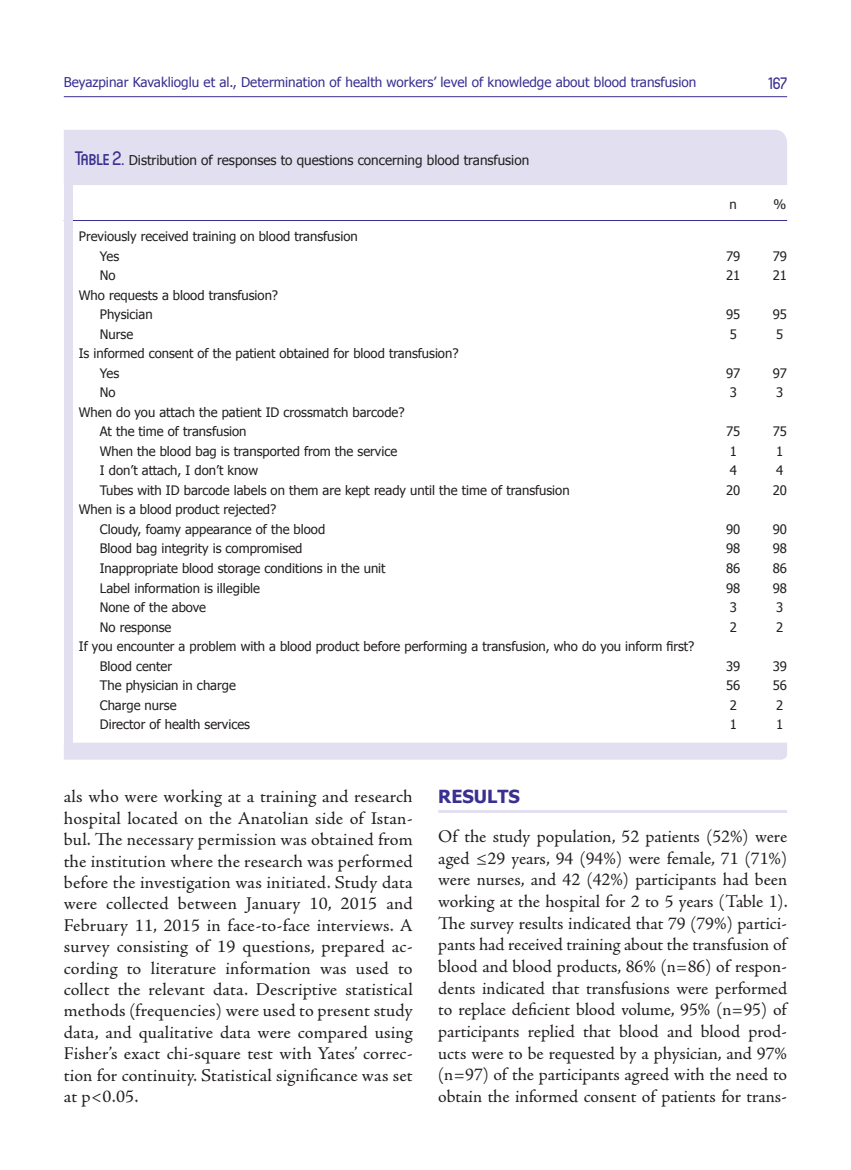
<style>
.page{position:relative;width:851px;height:1170px;background:#fff}
.page>*{position:absolute;margin:0;border:0;box-sizing:border-box;transform-origin:0 0}
.t1{font:18px/21.5px "Adobe Jenson Pro";color:#231f20;text-align:justify}
.t2{font:700 18px "Tahoma";color:#3a3091}
.t3{font:500 16.5px "Circula";color:#3a3091}
.t4{font:13.5px "Tahoma";color:#3a3091}
.t5{font:13.5px "Tahoma";color:#231f20}
.t6{font:13.05px/19.5px "Tahoma";color:#231f20}
.s1{font-family:"Circula";font-weight:500;font-size:19.5px;color:#3a3091}
</style>
<div class="page">
<hr style="left:438px;top:810px;width:349px;height:3px;background:#e2e0f0">
<hr style="left:64px;top:96px;width:723px;height:1px;background:#3a3091">
<div style="left:64px;top:742px;width:723px;height:17px;background:#e2e0f0"></div>
<div style="left:64px;top:130px;width:723px;height:55px;background:#e2e0f0"></div>
<hr style="left:64px;top:220px;width:723px;height:1px;background:#3a3091">
<div style="left:64px;top:179px;width:8px;height:572px;background:#e2e0f0"></div>
<p class="t4" style="left:64px;top:73px;width:634px">Beyazpinar Kavaklioglu et al., Determination of health workers’ level of knowledge about blood transfusion</p>
<p class="t3" style="left:768px;top:73px;width:20px">167</p>
<p class="t5" style="left:75px;top:151px;width:456px"><span class="s1">Table 2.</span> Distribution of responses to questions concerning blood transfusion</p>
<p class="t6" style="left:100px;top:226px;width:259px;text-indent:-21px">Previously received training on blood transfusion<br>Yes</p>
<p class="t6" style="left:729px;top:194px;width:9px">n</p>
<p class="t6" style="left:773px;top:194px;width:14px">%</p>
<p class="t6" style="left:726px;top:246px;width:16px">79</p>
<p class="t6" style="left:772px;top:246px;width:16px">79</p>
<p class="t6" style="left:100px;top:265px;width:17px">No</p>
<p class="t6" style="left:726px;top:265px;width:16px">21</p>
<p class="t6" style="left:772px;top:265px;width:16px">21</p>
<p class="t6" style="left:100px;top:285px;width:180px;text-indent:-21px">Who requests a blood transfusion?<br>Physician</p>
<p class="t6" style="left:726px;top:304px;width:16px">95</p>
<p class="t6" style="left:772px;top:304px;width:16px">95</p>
<p class="t6" style="left:100px;top:324px;width:35px">Nurse</p>
<p class="t6" style="left:729px;top:324px;width:9px">5</p>
<p class="t6" style="left:776px;top:324px;width:9px">5</p>
<p class="t6" style="left:100px;top:343px;width:360px;text-indent:-21px">Is informed consent of the patient obtained for blood transfusion?<br>Yes</p>
<p class="t6" style="left:726px;top:363px;width:16px">97</p>
<p class="t6" style="left:772px;top:363px;width:16px">97</p>
<p class="t6" style="left:100px;top:382px;width:17px">No</p>
<p class="t6" style="left:729px;top:382px;width:9px">3</p>
<p class="t6" style="left:776px;top:382px;width:9px">3</p>
<p class="t6" style="left:100px;top:402px;width:306px;text-indent:-21px">When do you attach the patient ID crossmatch barcode?<br>At the time of transfusion</p>
<p class="t6" style="left:726px;top:421px;width:16px">75</p>
<p class="t6" style="left:772px;top:421px;width:16px">75</p>
<p class="t6" style="left:100px;top:441px;width:299px">When the blood bag is transported from the service</p>
<p class="t6" style="left:729px;top:441px;width:9px">1</p>
<p class="t6" style="left:776px;top:441px;width:9px">1</p>
<p class="t6" style="left:100px;top:460px;width:160px">I don’t attach, I don’t know</p>
<p class="t6" style="left:729px;top:460px;width:9px">4</p>
<p class="t6" style="left:776px;top:460px;width:9px">4</p>
<p class="t6" style="left:100px;top:480px;width:471px">Tubes with ID barcode labels on them are kept ready until the time of transfusion</p>
<p class="t6" style="left:726px;top:480px;width:16px">20</p>
<p class="t6" style="left:772px;top:480px;width:16px">20</p>
<p class="t6" style="left:100px;top:499px;width:227px;text-indent:-21px">When is a blood product rejected?<br>Cloudy, foamy appearance of the blood</p>
<p class="t6" style="left:726px;top:519px;width:16px">90</p>
<p class="t6" style="left:772px;top:519px;width:16px">90</p>
<p class="t6" style="left:100px;top:538px;width:204px">Blood bag integrity is compromised</p>
<p class="t6" style="left:726px;top:538px;width:16px">98</p>
<p class="t6" style="left:772px;top:538px;width:16px">98</p>
<p class="t6" style="left:100px;top:558px;width:287px">Inappropriate blood storage conditions in the unit</p>
<p class="t6" style="left:726px;top:558px;width:16px">86</p>
<p class="t6" style="left:772px;top:558px;width:16px">86</p>
<p class="t6" style="left:100px;top:577px;width:162px">Label information is illegible</p>
<p class="t6" style="left:726px;top:577px;width:16px">98</p>
<p class="t6" style="left:772px;top:577px;width:16px">98</p>
<p class="t6" style="left:100px;top:597px;width:108px">None of the above</p>
<p class="t6" style="left:729px;top:597px;width:9px">3</p>
<p class="t6" style="left:776px;top:597px;width:9px">3</p>
<p class="t6" style="left:100px;top:616px;width:73px">No response</p>
<p class="t6" style="left:729px;top:616px;width:9px">2</p>
<p class="t6" style="left:776px;top:616px;width:9px">2</p>
<p class="t6" style="left:100px;top:636px;width:596px;text-indent:-21px">If you encounter a problem with a blood product before performing a transfusion, who do you inform first?<br>Blood center</p>
<p class="t6" style="left:726px;top:655px;width:16px">39</p>
<p class="t6" style="left:772px;top:655px;width:16px">39</p>
<p class="t6" style="left:100px;top:675px;width:137px">The physician in charge</p>
<p class="t6" style="left:726px;top:675px;width:16px">56</p>
<p class="t6" style="left:772px;top:675px;width:16px">56</p>
<p class="t6" style="left:100px;top:694px;width:78px">Charge nurse</p>
<p class="t6" style="left:729px;top:694px;width:9px">2</p>
<p class="t6" style="left:776px;top:694px;width:9px">2</p>
<p class="t6" style="left:100px;top:714px;width:152px">Director of health services</p>
<p class="t6" style="left:729px;top:714px;width:9px">1</p>
<p class="t6" style="left:776px;top:714px;width:9px">1</p>
<p class="t1" style="left:64px;top:786px;width:350px">als who were working at a training and research hospital located on the Anatolian side of Istan&shy;bul. The necessary permission was obtained from the institution where the research was performed before the investigation was initiated. Study data were collected between January 10, 2015 and February 11, 2015 in face-to-face interviews. A survey consisting of 19 questions, prepared ac&shy;cording to literature information was used to collect the relevant data. Descriptive statistical methods (frequencies) were used to present study data, and qualitative data were compared using Fisher’s exact chi-square test with Yates’ correc&shy;tion for continuity. Statistical significance was set at p&lt;0.05.</p>
<p class="t2" style="left:438px;top:784px;width:83px">RESULTS</p>
<p class="t1" style="left:438px;top:825px;width:351px">Of the study population, 52 patients (52%) were aged ≤29 years, 94 (94%) were female, 71 (71%) were nurses, and 42 (42%) participants had been working at the hospital for 2 to 5 years (Table 1).<br>The survey results indicated that 79 (79%) partici&shy;pants had received training about the transfusion of blood and blood products, 86% (n=86) of respon&shy;dents indicated that transfusions were performed to replace deficient blood volume, 95% (n=95) of participants replied that blood and blood prod&shy;ucts were to be requested by a physician, and 97% (n=97) of the participants agreed with the need to obtain the informed consent of patients for trans-</p>
</div>
